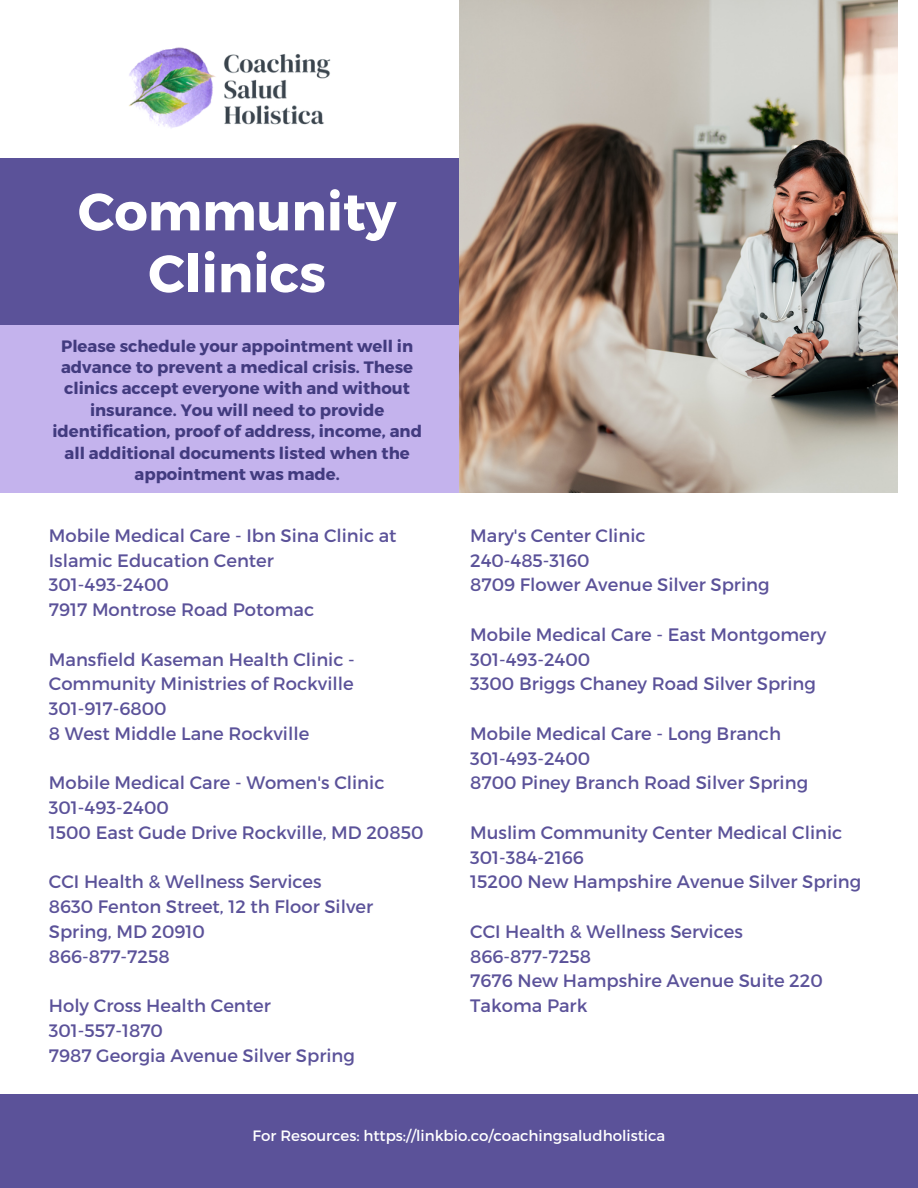
<style>
.page{position:relative;width:918px;height:1188px;background:#fff}
.page>*{position:absolute;margin:0;border:0;box-sizing:border-box;transform-origin:0 0}
.t1{font:700 52.5px/61.8px "Montserrat";color:#fff;text-align:center}
.t2{font:18px/24.8px "Montserrat";color:#5b5299}
.t3{font:700 16.5px/21.3px "Montserrat";color:#423b7f;text-align:center}
.t4{font:15px "Montserrat";color:#fff}
</style>
<div class="page">
<div style="left:0;top:180px;width:555px;height:312px;background:#c4b3ed"></div>
<div style="left:0;top:158px;width:550px;height:167px;background:#5b5299"></div>
<div style="left:0;top:1094px;width:918px;height:94px;background:#5b5299"></div>
<img style="left:459px;top:0;width:439px;height:493px">
<img style="left:129px;top:47px;width:202px;height:81px">
<p class="t1" style="left:78px;top:178px;width:320px">Community<br>Clinics</p>
<p class="t3" style="left:52px;top:334px;width:371px">Please schedule your appointment well in advance to prevent a medical crisis. These clinics accept everyone with and without insurance. You will need to provide identification, proof of address, income, and all additional documents listed when the appointment was made.</p>
<p class="t2" style="left:49px;top:522px;width:349px">Mobile Medical Care - Ibn Sina Clinic at<br>Islamic Education Center</p>
<p class="t2" style="left:49px;top:572px;width:122px">301-493-2400</p>
<p class="t2" style="left:49px;top:596px;width:267px">7917 Montrose Road Potomac</p>
<p class="t2" style="left:49px;top:646px;width:307px">Mansfield Kaseman Health Clinic -<br>Community Ministries of Rockville</p>
<p class="t2" style="left:49px;top:695px;width:119px">301-917-6800</p>
<p class="t2" style="left:49px;top:720px;width:262px">8 West Middle Lane Rockville</p>
<p class="t2" style="left:49px;top:770px;width:337px">Mobile Medical Care - Women's Clinic</p>
<p class="t2" style="left:49px;top:794px;width:122px">301-493-2400</p>
<p class="t2" style="left:49px;top:819px;width:376px">1500 East Gude Drive Rockville, MD 20850</p>
<p class="t2" style="left:49px;top:869px;width:274px">CCI Health &amp; Wellness Services</p>
<p class="t2" style="left:49px;top:893px;width:326px">8630 Fenton Street, 12 th Floor Silver<br>Spring, MD 20910</p>
<p class="t2" style="left:49px;top:943px;width:122px">866-877-7258</p>
<p class="t2" style="left:49px;top:992px;width:223px">Holy Cross Health Center</p>
<p class="t2" style="left:49px;top:1017px;width:116px">301-557-1870</p>
<p class="t2" style="left:49px;top:1042px;width:308px">7987 Georgia Avenue Silver Spring</p>
<p class="t2" style="left:470px;top:522px;width:177px">Mary's Center Clinic</p>
<p class="t2" style="left:470px;top:547px;width:121px">240-485-3160</p>
<p class="t2" style="left:470px;top:572px;width:301px">8709 Flower Avenue Silver Spring</p>
<p class="t2" style="left:470px;top:621px;width:358px">Mobile Medical Care - East Montgomery</p>
<p class="t2" style="left:470px;top:646px;width:122px">301-493-2400</p>
<p class="t2" style="left:470px;top:671px;width:347px">3300 Briggs Chaney Road Silver Spring</p>
<p class="t2" style="left:470px;top:720px;width:312px">Mobile Medical Care - Long Branch</p>
<p class="t2" style="left:470px;top:745px;width:122px">301-493-2400</p>
<p class="t2" style="left:470px;top:770px;width:340px">8700 Piney Branch Road Silver Spring</p>
<p class="t2" style="left:470px;top:819px;width:374px">Muslim Community Center Medical Clinic</p>
<p class="t2" style="left:470px;top:844px;width:115px">301-384-2166</p>
<p class="t2" style="left:470px;top:869px;width:393px">15200 New Hampshire Avenue Silver Spring</p>
<p class="t2" style="left:470px;top:918px;width:274px">CCI Health &amp; Wellness Services</p>
<p class="t2" style="left:470px;top:943px;width:122px">866-877-7258</p>
<p class="t2" style="left:470px;top:968px;width:354px">7676 New Hampshire Avenue Suite 220<br>Takoma Park</p>
<p class="t4" style="left:253px;top:1126px;width:414px">For Resources: https://linkbio.co/coachingsaludholistica</p>
</div>
